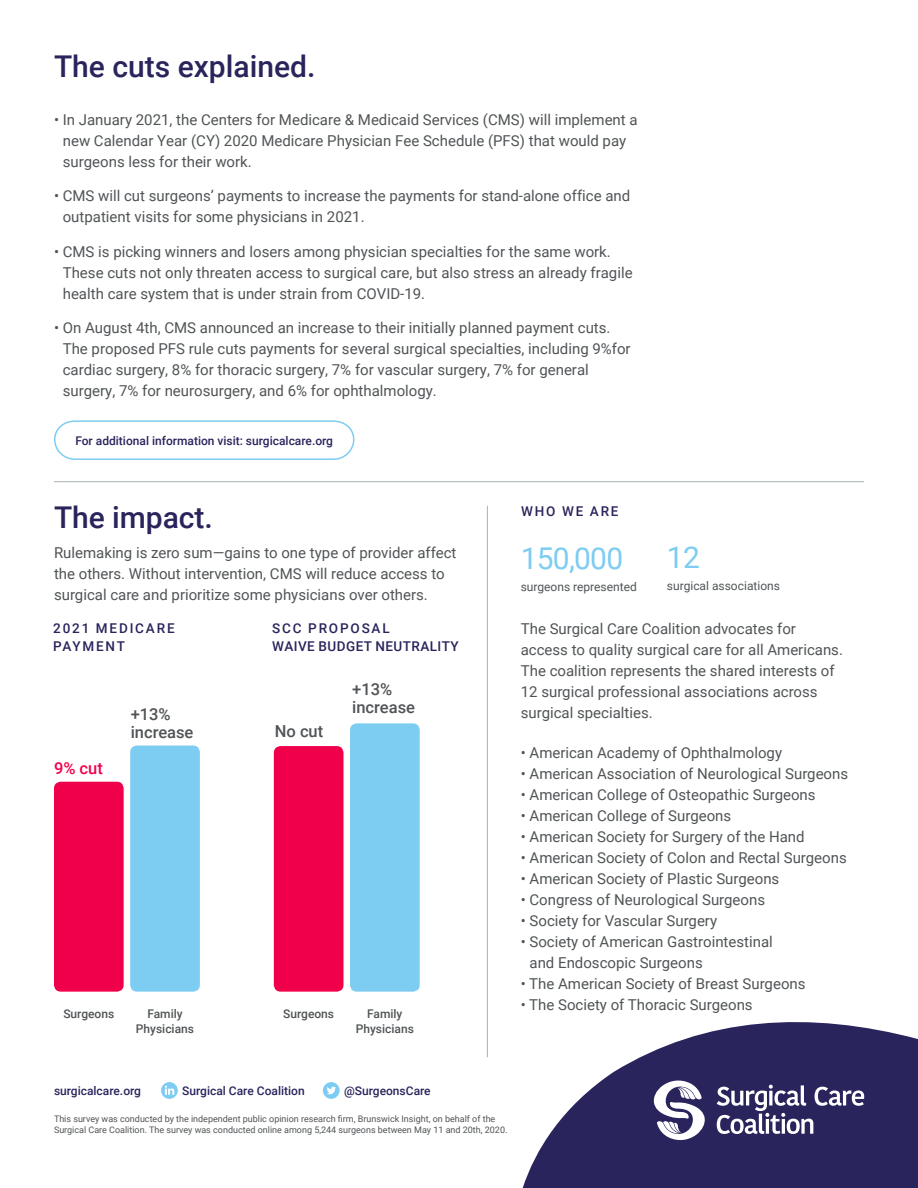
<style>
.page{position:relative;width:918px;height:1188px;background:#fff}
.page>*{position:absolute;margin:0;border:0;box-sizing:border-box;transform-origin:0 0}
.t1{font:500 30px "Roboto";color:#29245c}
.t2{font:30px "Roboto";letter-spacing:-.025em;color:#7dccf2}
.Paragraph{font:500 16.5px/18px "Roboto";color:#505456}
.Paragraph-2{font:500 16.5px "Roboto";color:#f0004b}
.Paragraph_Style_1{font:15px/21px "Roboto";color:#505456}
.t3{font:500 13.5px/18px "Roboto";letter-spacing:.135em;color:#29245c}
.t4{font:500 13.5px "Roboto";letter-spacing:.035em;color:#29245c}
.Paragraph-3{font:500 12px "Roboto";color:#29245c}
.t5{font:500 12px "Roboto";color:#505456}
.t6{font:12px "Roboto";color:#505456}
.Paragraph-4{font:9px/10.8px "Roboto";color:#505456}
</style>
<div class="page">
<hr style="left:54px;top:481px;width:810px;height:1px;background:#a6b2af">
<hr style="left:487px;top:506px;width:1px;height:551px;background:#a6b2af">
<svg style="left:54px;top:420px;width:301px;height:40px"></svg>
<div style="left:54px;top:782px;width:70px;height:210px;background:#f0004b;border-radius:7px"></div>
<div style="left:130px;top:746px;width:70px;height:246px;background:#7dccf2;border-radius:7px"></div>
<div style="left:274px;top:746px;width:70px;height:246px;background:#f0004b;border-radius:7px"></div>
<div style="left:350px;top:723px;width:70px;height:269px;background:#7dccf2;border-radius:7px"></div>
<svg style="left:161px;top:1082px;width:17px;height:17px"></svg>
<svg style="left:323px;top:1082px;width:17px;height:17px"></svg>
<svg style="left:523px;top:1022px;width:395px;height:166px;fill:#29245c"></svg>
<svg style="left:717px;top:1085px;width:147px;height:49px"></svg>
<svg style="left:654px;top:1081px;width:52px;height:59px"></svg>
<p class="t1" style="left:54px;top:45px;width:263px">The cuts explained.</p>
<p class="Paragraph_Style_1" style="left:63px;top:109px;width:576px;text-indent:-9px">• In January 2021, the Centers for Medicare &amp; Medicaid Services (CMS) will implement a new Calendar Year (CY) 2020 Medicare Physician Fee Schedule (PFS) that would pay surgeons less for their work.</p>
<p class="Paragraph_Style_1" style="left:63px;top:185px;width:569px;text-indent:-9px">• CMS will cut surgeons’ payments to increase the payments for stand-alone office and outpatient visits for some physicians in 2021.</p>
<p class="Paragraph_Style_1" style="left:63px;top:241px;width:571px;text-indent:-9px">• CMS is picking winners and losers among physician specialties for the same work.<br>These cuts not only threaten access to surgical care, but also stress an already fragile health care system that is under strain from COVID-19.</p>
<p class="Paragraph_Style_1" style="left:63px;top:317px;width:569px;text-indent:-9px">• On August 4th, CMS announced an increase to their initially planned payment cuts.<br>The proposed PFS rule cuts payments for several surgical specialties, including 9%for cardiac surgery, 8% for thoracic surgery, 7% for vascular surgery, 7% for general surgery, 7% for neurosurgery, and 6% for ophthalmology.</p>
<p class="Paragraph-3" style="left:75px;top:432px;width:259px">For additional information visit: surgicalcare.org</p>
<p class="t1" style="left:54px;top:497px;width:160px">The impact.</p>
<p class="Paragraph_Style_1" style="left:54px;top:541px;width:404px">Rulemaking is zero sum—gains to one type of provider affect the others. Without intervention, CMS will reduce access to surgical care and prioritize some physicians over others.</p>
<p class="t3" style="left:53px;top:619px;width:123px">2021 MEDICARE<br>PAYMENT</p>
<p class="t3" style="left:272px;top:619px;width:119px">SCC PROPOSAL</p>
<p class="t4" style="left:272px;top:637px;width:188px">WAIVE BUDGET NEUTRALITY</p>
<p class="Paragraph-2" style="left:54px;top:757px;width:50px">9% cut</p>
<p class="Paragraph" style="left:131px;top:705px;width:64px">+13% increase</p>
<p class="Paragraph" style="left:275px;top:722px;width:50px">No cut</p>
<p class="Paragraph" style="left:352px;top:679px;width:64px">+13% increase</p>
<p class="t5" style="left:63px;top:1005px;width:52px">Surgeons</p>
<p class="t5" style="left:147px;top:1005px;width:37px">Family</p>
<p class="t5" style="left:283px;top:1005px;width:52px">Surgeons</p>
<p class="t5" style="left:136px;top:1020px;width:60px">Physicians</p>
<p class="t5" style="left:367px;top:1005px;width:37px">Family</p>
<p class="t5" style="left:356px;top:1020px;width:60px">Physicians</p>
<p class="t3" style="left:521px;top:502px;width:99px">WHO WE ARE</p>
<p class="t2" style="left:521px;top:537px;width:104px">150,000</p>
<p class="t6" style="left:521px;top:578px;width:118px">surgeons represented</p>
<p class="t2" style="left:667px;top:537px;width:34px">12</p>
<p class="t6" style="left:667px;top:577px;width:115px">surgical associations</p>
<p class="Paragraph_Style_1" style="left:521px;top:618px;width:324px">The Surgical Care Coalition advocates for access to quality surgical care for all Americans.<br>The coalition represents the shared interests of 12 surgical professional associations across surgical specialties.</p>
<p class="Paragraph_Style_1" style="left:521px;top:741px;width:263px">• American Academy of Ophthalmology</p>
<p class="Paragraph_Style_1" style="left:521px;top:762px;width:329px">• American Association of Neurological Surgeons</p>
<p class="Paragraph_Style_1" style="left:521px;top:783px;width:296px">• American College of Osteopathic Surgeons</p>
<p class="Paragraph_Style_1" style="left:521px;top:804px;width:212px">• American College of Surgeons</p>
<p class="Paragraph_Style_1" style="left:521px;top:825px;width:285px">• American Society for Surgery of the Hand</p>
<p class="Paragraph_Style_1" style="left:521px;top:846px;width:328px">• American Society of Colon and Rectal Surgeons</p>
<p class="Paragraph_Style_1" style="left:521px;top:867px;width:260px">• American Society of Plastic Surgeons</p>
<p class="Paragraph_Style_1" style="left:521px;top:888px;width:246px">• Congress of Neurological Surgeons</p>
<p class="Paragraph_Style_1" style="left:521px;top:909px;width:198px">• Society for Vascular Surgery</p>
<p class="Paragraph_Style_1" style="left:530px;top:930px;width:245px;text-indent:-9px">• Society of American Gastrointestinal and Endoscopic Surgeons</p>
<p class="Paragraph_Style_1" style="left:521px;top:972px;width:286px">• The American Society of Breast Surgeons</p>
<p class="Paragraph_Style_1" style="left:521px;top:993px;width:233px">• The Society of Thoracic Surgeons</p>
<p class="Paragraph-3" style="left:54px;top:1082px;width:89px">surgicalcare.org</p>
<p class="Paragraph-3" style="left:182px;top:1082px;width:124px">Surgical Care Coalition</p>
<p class="Paragraph-3" style="left:344px;top:1082px;width:88px">@SurgeonsCare</p>
<p class="Paragraph-4" style="left:54px;top:1114px;width:455px">This survey was conducted by the independent public opinion research firm, Brunswick Insight, on behalf of the<br>Surgical Care Coalition. The survey was conducted online among 5,244 surgeons between May 11 and 20th, 2020.</p>
</div>
